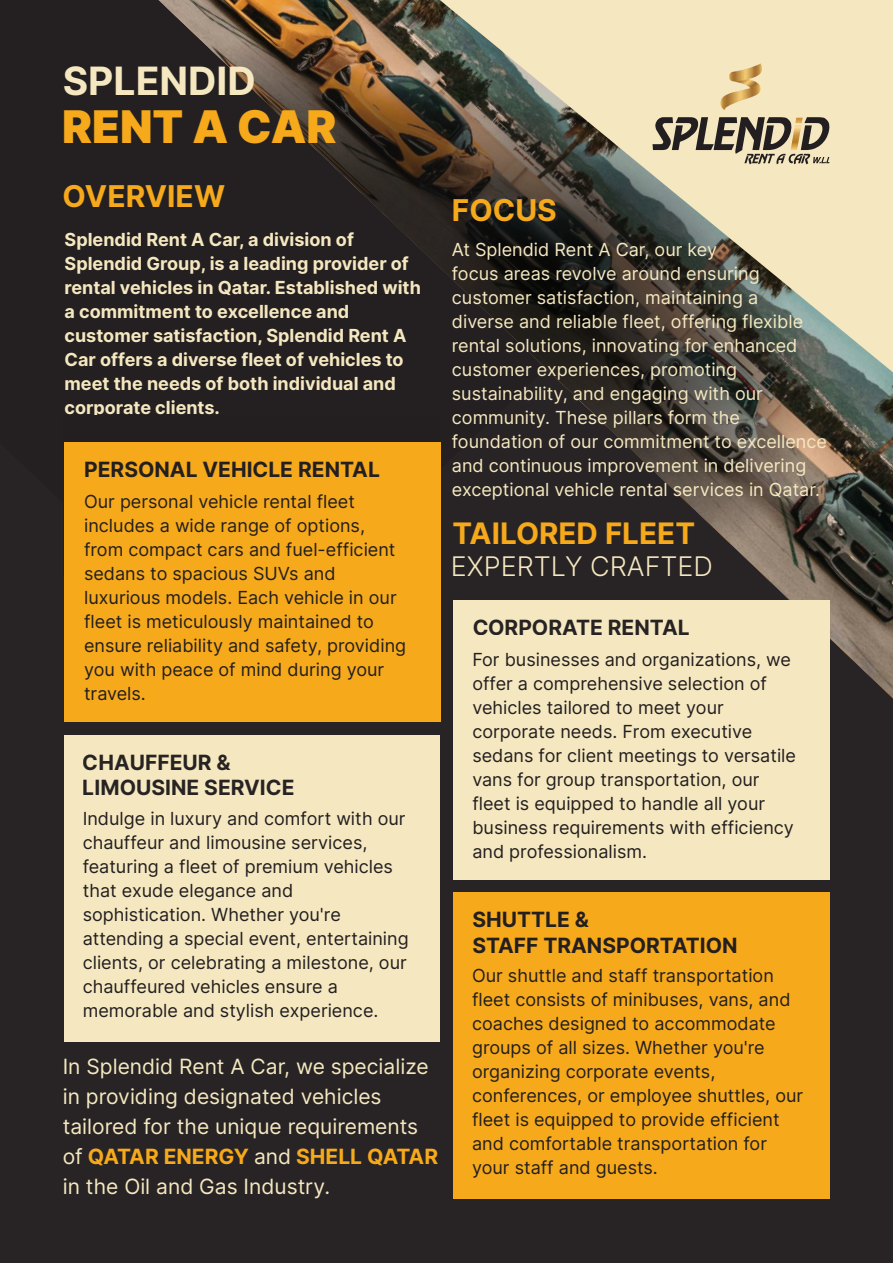
<style>
.page{position:relative;width:893px;height:1263px;background:#231f20}
.page>*{position:absolute;margin:0;border:0;box-sizing:border-box;transform-origin:0 0}
.t1{font:900 45px "Inter";color:#f6a91b}
.t2{font:700 39px "Inter";color:#f5e8c0}
.t3{font:700 30px "Inter";color:#f6a91b}
.t4{font:700 29.55px "Inter";color:#f6a91b}
.t5{font:300 27px "Inter";color:#f5e8c0}
.t6{font:21px/30px "Inter";color:#f5e8c0}
.t7{font:700 21px/25.5px "Inter";color:#231f20}
.t8{font:18px/24px "Inter";color:#231f20}
.t9{font:18px/24px "Inter";color:#f5e8c0}
.t10{font:700 18px/24px "Inter";color:#f5e8c0}
.s1{font-weight:700;color:#f6a91b}
</style>
<div class="page">
<svg style="left:440px;top:372px;width:453px;height:297px"></svg>
<svg style="left:159px;top:0;width:492px;height:492px"></svg>
<svg style="left:440px;top:0;width:453px;height:372px"></svg>
<img style="left:721px;top:64px;width:40px;height:45px">
<svg style="left:652px;top:117px;width:178px;height:47px"></svg>
<div style="left:64px;top:415px;width:376px;height:161px;background:#231f20"></div>
<div style="left:453px;top:600px;width:376px;height:279px;background:#f5e8c0"></div>
<div style="left:453px;top:892px;width:376px;height:307px;background:#f6a91b"></div>
<div style="left:64px;top:442px;width:376px;height:280px;background:#f6a91b"></div>
<div style="left:64px;top:735px;width:376px;height:306px;background:#f5e8c0"></div>
<h2 class="t2" style="left:63px;top:52px;width:195px">SPLENDID</h2>
<h1 class="t1" style="left:62px;top:92px;width:276px">RENT A CAR</h1>
<h3 class="t3" style="left:63px;top:174px;width:164px">OVERVIEW</h3>
<h3 class="t3" style="left:452px;top:187px;width:107px">FOCUS</h3>
<p class="t10" style="left:65px;top:226px;width:358px">Splendid Rent A Car, a division of Splendid Group, is a leading provider of rental vehicles in Qatar. Established with a commitment to excellence and customer satisfaction, Splendid Rent A Car offers a diverse fleet of vehicles to meet the needs of both individual and corporate clients.</p>
<p class="t9" style="left:452px;top:237px;width:377px">At Splendid Rent A Car, our key<br>focus areas revolve around ensuring customer satisfaction, maintaining a<br>diverse and reliable fleet, offering flexible rental solutions, innovating for enhanced customer experiences, promoting sustainability, and engaging with our community. These pillars form the foundation of our commitment to excellence and continuous improvement in delivering exceptional vehicle rental services in Qatar.</p>
<p class="t7" style="left:84px;top:456px;width:297px">PERSONAL VEHICLE RENTAL</p>
<p class="t8" style="left:84px;top:489px;width:324px">Our personal vehicle rental fleet includes a wide range of options, from compact cars and fuel-efficient sedans to spacious SUVs and luxurious models. Each vehicle in our fleet is meticulously maintained to ensure reliability and safety, providing you with peace of mind during your travels.</p>
<h3 class="t4" style="left:452px;top:511px;width:244px">TAILORED FLEET</h3>
<h3 class="t5" style="left:451px;top:547px;width:264px">EXPERTLY CRAFTED</h3>
<p class="t7" style="left:84px;top:613px;width:297px">PERSONAL VEHICLE RENTAL</p>
<p class="t7" style="left:472px;top:613px;width:219px">CORPORATE RENTAL</p>
<p class="t8" style="left:472px;top:647px;width:325px">For businesses and organizations, we offer a comprehensive selection of vehicles tailored to meet your corporate needs. From executive sedans for client meetings to versatile vans for group transportation, our fleet is equipped to handle all your business requirements with efficiency and professionalism.</p>
<p class="t7" style="left:83px;top:748px;width:213px">CHAUFFEUR &amp;<br>LIMOUSINE SERVICE</p>
<p class="t8" style="left:83px;top:805px;width:328px">Indulge in luxury and comfort with our chauffeur and limousine services, featuring a fleet of premium vehicles that exude elegance and sophistication. Whether you're attending a special event, entertaining clients, or celebrating a milestone, our chauffeured vehicles ensure a memorable and stylish experience.</p>
<p class="t6" style="left:63px;top:1050px;width:377px">In Splendid Rent A Car, we specialize in providing designated vehicles tailored for the unique requirements of <span class="s1">QATAR ENERGY</span> and <span class="s1">SHELL QATAR </span>in the Oil and Gas Industry.</p>
<p class="t7" style="left:472px;top:906px;width:267px">SHUTTLE &amp;<br>STAFF TRANSPORTATION</p>
<p class="t8" style="left:472px;top:963px;width:333px">Our shuttle and staff transportation fleet consists of minibuses, vans, and coaches designed to accommodate groups of all sizes. Whether you're organizing corporate events, conferences, or employee shuttles, our fleet is equipped to provide efficient and comfortable transportation for your staff and guests.</p>
</div>
